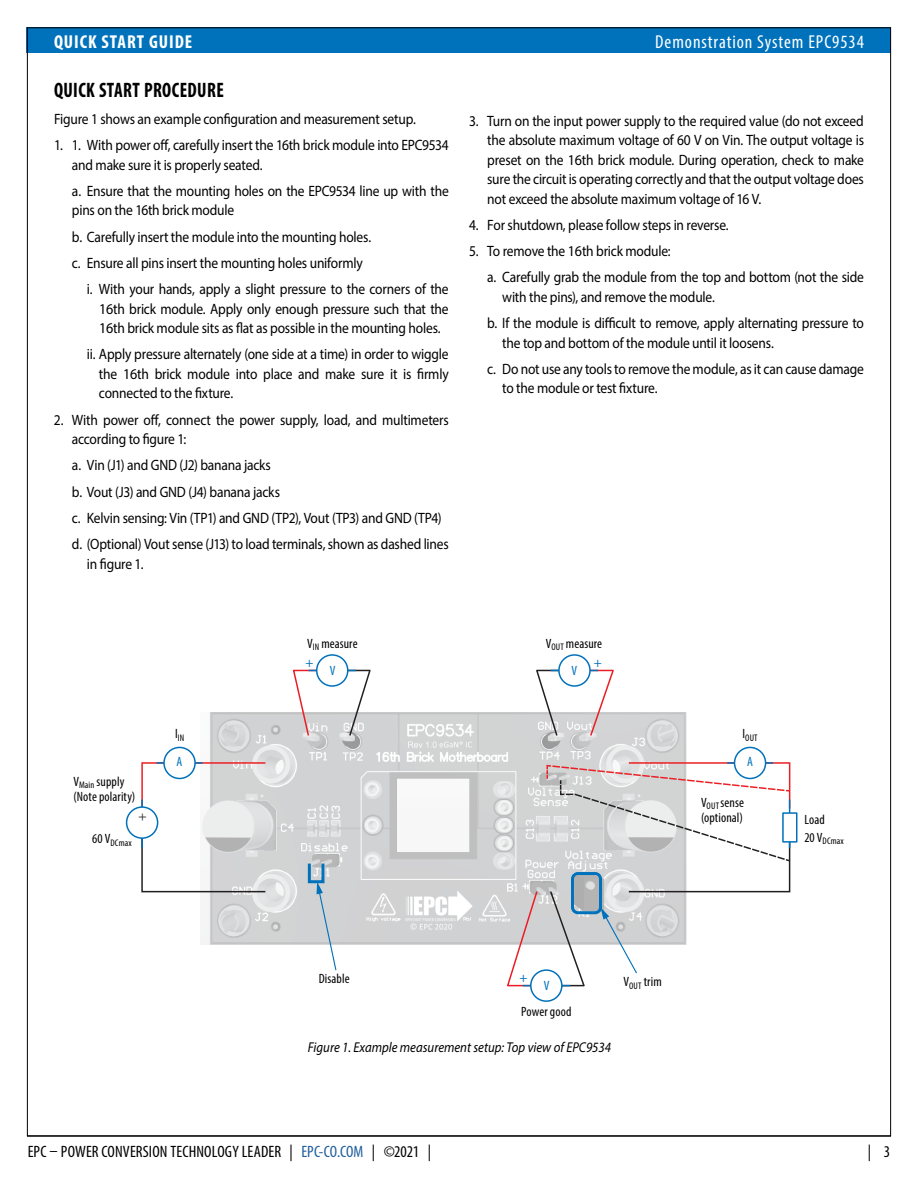
<style>
.page{position:relative;width:918px;height:1188px;background:#fff}
.page>*{position:absolute;margin:0;border:0;box-sizing:border-box;transform-origin:0 0}
.t1{font:700 condensed 21px "Myriad Pro";letter-spacing:.02em;color:#000;scale:.9 1}
.t2{font:condensed 18.75px "Myriad Pro";letter-spacing:.05em;color:#fff}
.t3{font:700 condensed 18.75px "Myriad Pro";letter-spacing:.05em;color:#fff}
.t4{font:condensed 16.5px "Myriad Pro";letter-spacing:.005em;color:#000}
.t5{font:15px/19.5px "Myriad Pro";letter-spacing:-.015em;color:#000;scale:.9 1}
.t6{font:15px/19.5px "Myriad Pro";letter-spacing:-.015em;color:#000;scale:.94 1}
.t7{font:italic 14.25px "Myriad Pro";color:#000;scale:.9 1}
.t8{font:condensed 13.5px/15px "Myriad Pro";letter-spacing:.01em;color:#000}
.t9{font:condensed 13.5px "Myriad Pro";color:#0071bb}
.t10{font:13.5px "Myriad Pro";color:#0071bb}
.t11{font:condensed 9.6px "Myriad Pro";letter-spacing:.02em;color:#000}
.s1{color:#215e9e}
</style>
<div class="page">
<div style="left:27px;top:27px;width:864px;height:26px;background:#0072bc"></div>
<hr style="left:27px;top:1136px;width:864px;height:1px;background:#000">
<img style="left:200px;top:713px;width:486px;height:231px">
<div style="left:316px;top:654px;width:33px;height:33px;border:2px solid #0071bb;border-radius:50%"></div>
<svg style="left:317px;top:882px;width:20px;height:89px"></svg>
<svg style="left:141px;top:834px;width:126px;height:59px"></svg>
<svg style="left:292px;top:669px;width:27px;height:68px"></svg>
<svg style="left:343px;top:669px;width:29px;height:68px"></svg>
<div style="left:530px;top:969px;width:33px;height:33px;border:2px solid #0071bb;border-radius:50%"></div>
<svg style="left:506px;top:890px;width:33px;height:97px"></svg>
<div style="left:558px;top:654px;width:33px;height:33px;border:2px solid #0071bb;border-radius:50%"></div>
<svg style="left:588px;top:669px;width:27px;height:68px"></svg>
<svg style="left:535px;top:669px;width:28px;height:68px"></svg>
<div style="left:163px;top:747px;width:33px;height:32px;border:2px solid #0071bb;border-radius:50%"></div>
<hr style="left:141px;top:799px;width:2px;height:49px;background:#0071bb">
<div style="left:127px;top:807px;width:31px;height:31px;background:#fff;border-radius:50%"></div>
<div style="left:126px;top:806px;width:32px;height:33px;border:2px solid #0071bb;border-radius:50%"></div>
<div style="left:308px;top:862px;width:16px;height:21px;border:3px solid #0071bb"></div>
<div style="left:782px;top:812px;width:15px;height:31px;border:2px solid #0071bb"></div>
<div style="left:734px;top:747px;width:32px;height:32px;border:2px solid #0071bb;border-radius:50%"></div>
<svg style="left:546px;top:761px;width:245px;height:226px"></svg>
<svg style="left:139px;top:761px;width:128px;height:60px"></svg>
<p class="t3" style="left:54px;top:30px;width:140px">QUICK START GUIDE</p>
<p class="t2" style="left:655px;top:30px;width:210px">Demonstration System EPC9534</p>
<h1 class="t1" style="left:54px;top:77px;width:190px">QUICK START PROCEDURE</h1>
<p class="t5" style="left:54px;top:109px;width:404px">Figure 1 shows an example configuration and measurement setup.</p>
<p class="t5" style="left:72px;top:135px;width:420px;text-indent:-18px">1. 1. With power off, carefully insert the 16th brick module into EPC9534 and make sure it is properly seated.</p>
<p class="t5" style="left:72px;top:181px;width:420px">a. Ensure that the mounting holes on the EPC9534 line up with the pins on the 16th brick module</p>
<p class="t5" style="left:72px;top:227px;width:334px">b. Carefully insert the module into the mounting holes.</p>
<p class="t5" style="left:72px;top:253px;width:325px">c. Ensure all pins insert the mounting holes uniformly</p>
<p class="t5" style="left:87px;top:279px;width:403px">i. With your hands, apply a slight pressure to the corners of the</p>
<p class="t6" style="left:99px;top:299px;width:374px">16th brick module. Apply only enough pressure such that the<br>16th brick module sits as flat as possible in the mounting holes.</p>
<p class="t5" style="left:99px;top:344px;width:390px;text-align:justify;text-indent:-12px">ii. Apply pressure alternately (one side at a time) in order to wiggle the 16th brick module into place and make sure it is firmly connected to the fixture.</p>
<p class="t5" style="left:72px;top:410px;width:420px;text-indent:-18px">2. With power off, connect the power supply, load, and multimeters according to figure 1:</p>
<p class="t5" style="left:72px;top:452px;width:420px;line-height:26.2px">a. Vin (J1) and GND (J2) banana jacks<br>b. Vout (J3) and GND (J4) banana jacks<br>c. Kelvin sensing: Vin (TP1) and GND (TP2), Vout (TP3) and GND (TP4) d. (Optional) Vout sense (J13) to load terminals, shown as dashed lines</p>
<p class="t5" style="left:87px;top:554px;width:64px">in figure 1.</p>
<p class="t5" style="left:487px;top:111px;width:420px;text-align:justify;text-indent:-18px">3. Turn on the input power supply to the required value (do not exceed the absolute maximum voltage of 60 V on Vin. The output voltage is preset on the 16th brick module. During operation, check to make sure the circuit is operating correctly and that the output voltage does not exceed the absolute maximum voltage of 16 V.</p>
<p class="t5" style="left:469px;top:215px;width:290px">4. For shutdown, please follow steps in reverse.</p>
<p class="t5" style="left:487px;top:238px;width:420px;line-height:26.2px;text-indent:-18px">5. To remove the 16th brick module:<br>a. Carefully grab the module from the top and bottom (not the side</p>
<p class="t5" style="left:487px;top:284px;width:420px;line-height:26.2px;text-indent:15px">with the pins), and remove the module.<br>b. If the module is difficult to remove, apply alternating pressure to</p>
<p class="t5" style="left:487px;top:329px;width:420px;line-height:26.2px;text-indent:15px">the top and bottom of the module until it loosens.<br>c. Do not use any tools to remove the module, as it can cause damage</p>
<p class="t5" style="left:502px;top:378px;width:174px">to the module or test fixture.</p>
<p class="t8" style="left:74px;top:774px;width:63px">V<sub>Main</sub> supply (Note polarity)</p>
<p class="t11" style="left:175px;top:732px;width:11px"><sup>I</sup>IN</p>
<p class="t9" style="left:177px;top:753px;width:7px">A</p>
<p class="t8" style="left:307px;top:636px;width:52px">V<sub>IN</sub> measure</p>
<p class="t10" style="left:305px;top:654px;width:10px">+</p>
<p class="t9" style="left:330px;top:662px;width:7px">V</p>
<p class="t8" style="left:546px;top:636px;width:58px">V<sub>OUT</sub> measure</p>
<p class="t9" style="left:571px;top:662px;width:7px">V</p>
<p class="t10" style="left:594px;top:654px;width:10px">+</p>
<p class="t11" style="left:742px;top:732px;width:17px"><sup>I</sup>OUT</p>
<p class="t9" style="left:747px;top:753px;width:7px">A</p>
<p class="t8" style="left:701px;top:795px;width:45px">V<sub>OUT</sub> sense (optional)</p>
<p class="t8" style="left:804px;top:812px;width:22px">Load</p>
<p class="t11" style="left:92px;top:837px;width:41px"><sup>60</sup> <sup>V</sup>DCmax</p>
<p class="t11" style="left:804px;top:835px;width:41px"><sup>20</sup> <sup>V</sup>DCmax</p>
<p class="t8" style="left:319px;top:971px;width:32px">Disable</p>
<p class="t10" style="left:519px;top:969px;width:10px">+</p>
<p class="t9" style="left:544px;top:977px;width:7px">V</p>
<p class="t8" style="left:521px;top:1004px;width:52px">Power good</p>
<p class="t7" style="left:308px;top:1039px;width:339px">Figure 1. Example measurement setup: Top view of EPC9534</p>
<p class="t8" style="left:624px;top:974px;width:40px">V<sub>OUT</sub> trim</p>
<p class="t4" style="left:28px;top:1142px;width:405px">EPC – POWER CONVERSION TECHNOLOGY LEADER | <span class="s1">EPC-CO.COM</span> | ©2021 |</p>
<p class="t4" style="left:868px;top:1142px;width:24px">| 3</p>
</div>
